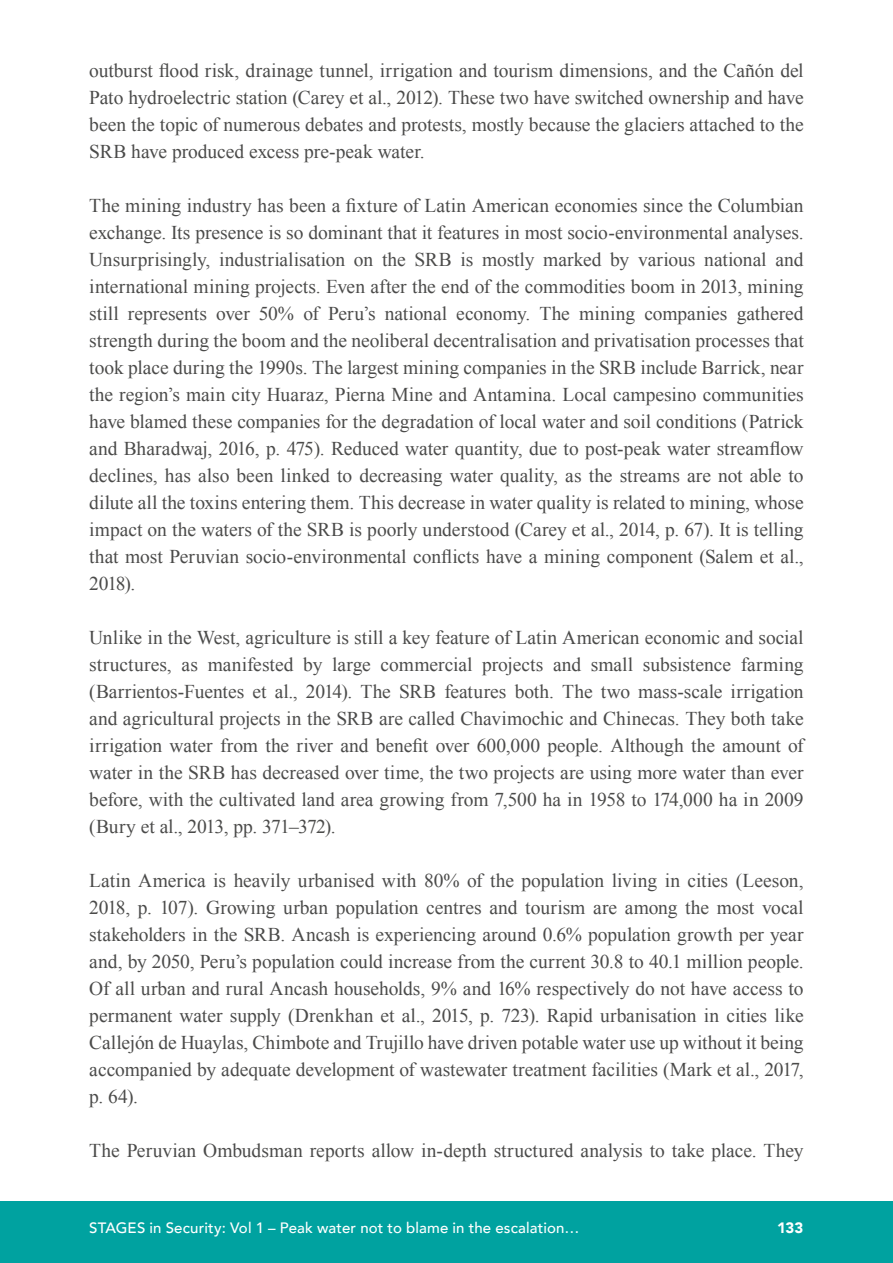
<style>
.page{position:relative;width:893px;height:1263px;background:#fff}
.page>*{position:absolute;margin:0;border:0;box-sizing:border-box;transform-origin:0 0}
.t1{font:19.5px/27px "Times New Roman";letter-spacing:-.005em;color:#4b4b4a;text-align:justify}
.t2{font:500 15px "Avenir";letter-spacing:.01em;color:#fff}
.t3{font:900 15px "Avenir";color:#fff}
</style>
<div class="page">
<div style="left:0;top:1201px;width:893px;height:62px;background:#00a2a0"></div>
<p class="t1" style="left:89px;top:56px;width:716px">outburst flood risk, drainage tunnel, irrigation and tourism dimensions, and the Cañón del Pato hydroelectric station (Carey et al., 2012). These two have switched ownership and have been the topic of numerous debates and protests, mostly because the glaciers attached to the SRB have produced excess pre-peak water.</p>
<p class="t1" style="left:89px;top:191px;width:716px">The mining industry has been a fixture of Latin American economies since the Columbian exchange. Its presence is so dominant that it features in most socio-environmental analyses.<br>Unsurprisingly, industrialisation on the SRB is mostly marked by various national and international mining projects. Even after the end of the commodities boom in 2013, mining still represents over 50% of Peru’s national economy. The mining companies gathered strength during the boom and the neoliberal decentralisation and privatisation processes that took place during the 1990s. The largest mining companies in the SRB include Barrick, near the region’s main city Huaraz, Pierna Mine and Antamina. Local campesino communities have blamed these companies for the degradation of local water and soil conditions (Patrick and Bharadwaj, 2016, p. 475). Reduced water quantity, due to post-peak water streamflow declines, has also been linked to decreasing water quality, as the streams are not able to dilute all the toxins entering them. This decrease in water quality is related to mining, whose impact on the waters of the SRB is poorly understood (Carey et al., 2014, p. 67). It is telling that most Peruvian socio-environmental conflicts have a mining component (Salem et al., 2018).</p>
<p class="t1" style="left:89px;top:623px;width:716px">Unlike in the West, agriculture is still a key feature of Latin American economic and social structures, as manifested by large commercial projects and small subsistence farming (Barrientos-Fuentes et al., 2014). The SRB features both. The two mass-scale irrigation and agricultural projects in the SRB are called Chavimochic and Chinecas. They both take irrigation water from the river and benefit over 600,000 people. Although the amount of water in the SRB has decreased over time, the two projects are using more water than ever before, with the cultivated land area growing from 7,500 ha in 1958 to 174,000 ha in 2009 (Bury et al., 2013, pp. 371–372).</p>
<p class="t1" style="left:89px;top:866px;width:716px">Latin America is heavily urbanised with 80% of the population living in cities (Leeson, 2018, p. 107). Growing urban population centres and tourism are among the most vocal stakeholders in the SRB. Ancash is experiencing around 0.6% population growth per year and, by 2050, Peru’s population could increase from the current 30.8 to 40.1 million people.<br>Of all urban and rural Ancash households, 9% and 16% respectively do not have access to permanent water supply (Drenkhan et al., 2015, p. 723). Rapid urbanisation in cities like Callejón de Huaylas, Chimbote and Trujillo have driven potable water use up without it being accompanied by adequate development of wastewater treatment facilities (Mark et al., 2017, p. 64).</p>
<p class="t1" style="left:89px;top:1136px;width:716px">The Peruvian Ombudsman reports allow in-depth structured analysis to take place. They</p>
<p class="t2" style="left:89px;top:1214px;width:492px">STAGES in Security: Vol 1 – Peak water not to blame in the escalation…</p>
<p class="t3" style="left:777px;top:1214px;width:28px">133</p>
</div>
